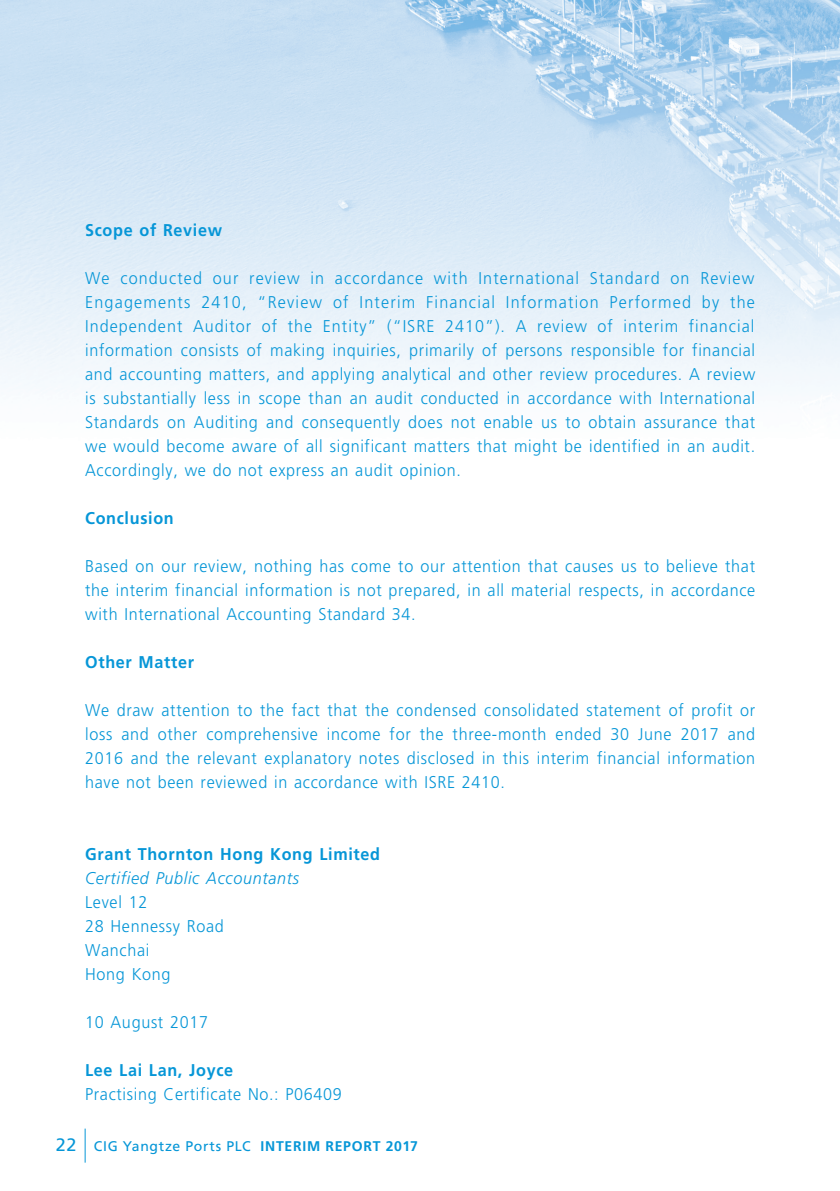
<style>
.page{position:relative;width:840px;height:1191px;background:#fff}
.page>*{position:absolute;margin:0;border:0;box-sizing:border-box;transform-origin:0 0}
.t1{font:300 17px/24px "Frutiger";letter-spacing:.04em;color:#0696d7;text-align:justify;scale:.95 1}
.t2{font:700 17px "Frutiger";letter-spacing:.04em;color:#0696d7;scale:.95 1}
.t3{font:italic 300 17px "Frutiger";letter-spacing:.04em;color:#0696d7;scale:.95 1}
.t4{font:14px "Frutiger";letter-spacing:.05em;color:#0696d7}
.s1{font-size:18px}
.s2{font-weight:700}
</style>
<div class="page">
<img style="left:0;top:0;width:839px;height:1163px">
<hr style="left:85px;top:1128px;width:1px;height:34px;background:#0696d7">
<p class="t2" style="left:85px;top:220px;width:146px">Scope of Review</p>
<p class="t1" style="left:85px;top:266px;width:706px">We conducted our review in accordance with International Standard on Review Engagements 2410, “Review of Interim Financial Information Performed by the Independent Auditor of the Entity” (“ISRE 2410”). A review of interim financial information consists of making inquiries, primarily of persons responsible for financial and accounting matters, and applying analytical and other review procedures. A review is substantially less in scope than an audit conducted in accordance with International Standards on Auditing and consequently does not enable us to obtain assurance that we would become aware of all significant matters that might be identified in an audit.<br>Accordingly, we do not express an audit opinion.</p>
<p class="t2" style="left:85px;top:508px;width:95px">Conclusion</p>
<p class="t1" style="left:85px;top:554px;width:706px">Based on our review, nothing has come to our attention that causes us to believe that the interim financial information is not prepared, in all material respects, in accordance with International Accounting Standard 34.</p>
<p class="t2" style="left:85px;top:652px;width:116px">Other Matter</p>
<p class="t1" style="left:85px;top:698px;width:706px">We draw attention to the fact that the condensed consolidated statement of profit or loss and other comprehensive income for the three-month ended 30 June 2017 and 2016 and the relevant explanatory notes disclosed in this interim financial information have not been reviewed in accordance with ISRE 2410.</p>
<p class="t2" style="left:85px;top:844px;width:312px">Grant Thornton Hong Kong Limited</p>
<p class="t3" style="left:85px;top:868px;width:227px">Certified Public Accountants</p>
<p class="t1" style="left:85px;top:890px;width:147px;text-align:left">Level 12<br>28 Hennessy Road<br>Wanchai<br>Hong Kong</p>
<p class="t1" style="left:85px;top:1010px;width:131px">10 August 2017</p>
<p class="t2" style="left:85px;top:1060px;width:157px">Lee Lai Lan, Joyce</p>
<p class="t1" style="left:85px;top:1082px;width:272px">Practising Certificate No.: P06409</p>
<p class="t4" style="left:56px;top:1137px;width:363px"><span class="s1">22</span> CIG Yangtze Ports PLC <span class="s2">INTERIM REPORT 2017</span></p>
</div>
